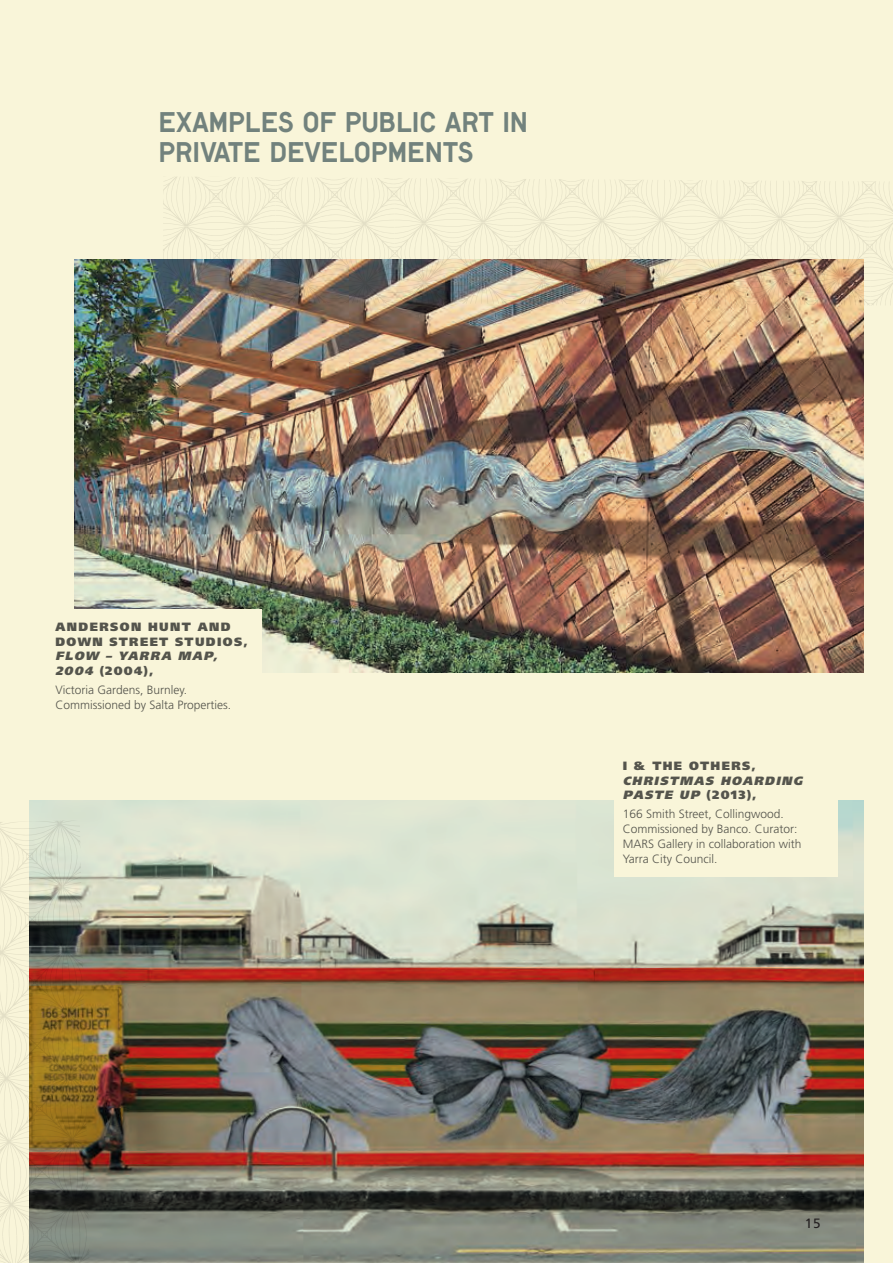
<style>
.page{position:relative;width:893px;height:1263px;background:#fff}
.page>*{position:absolute;margin:0;border:0;box-sizing:border-box;transform-origin:0 0}
.t1{font:27px/30px "Lutz Headline";letter-spacing:-.01em;color:#758893}
.t2{font:13.5px "Frutiger LT Std";color:#231f20}
.t3{font:300 12px/15px "Frutiger LT Std";color:#57585a}
.t4{font:italic 900 12px/14.4px "Frutiger LT Std";color:#57585a}
.t5{font:900 12px/14.4px "Frutiger LT Std";letter-spacing:.115em;color:#57585a}
.s1{font-style:normal}
</style>
<div class="page">
<img style="left:1px;top:0;width:892px;height:1263px">
<hr style="left:0;top:0;width:1px;height:1263px;background:#f9f5d9">
<h1 class="t1" style="left:159px;top:107px;width:371px">EXAMPLES OF PUBLIC ART IN<br>PRIVATE DEVELOPMENTS</h1>
<p class="t5" style="left:56px;top:620px;width:194px">ANDERSON HUNT AND<br>DOWN STREET STUDIOS,</p>
<p class="t4" style="left:56px;top:649px;width:167px">FLOW – YARRA MAP,<br>2004 <span class="s1">(2004),</span></p>
<p class="t3" style="left:56px;top:682px;width:177px">Victoria Gardens, Burnley.<br>Commissioned by Salta Properties.</p>
<p class="t5" style="left:623px;top:759px;width:135px">I &amp; THE OTHERS,</p>
<p class="t4" style="left:623px;top:773px;width:184px">CHRISTMAS HOARDING<br>PASTE UP <span class="s1">(2013),</span></p>
<p class="t3" style="left:623px;top:807px;width:180px">166 Smith Street, Collingwood.<br>Commissioned by Banco. Curator:<br>MARS Gallery in collaboration with<br>Yarra City Council.</p>
<p class="t2" style="left:805px;top:1215px;width:18px">15</p>
</div>
